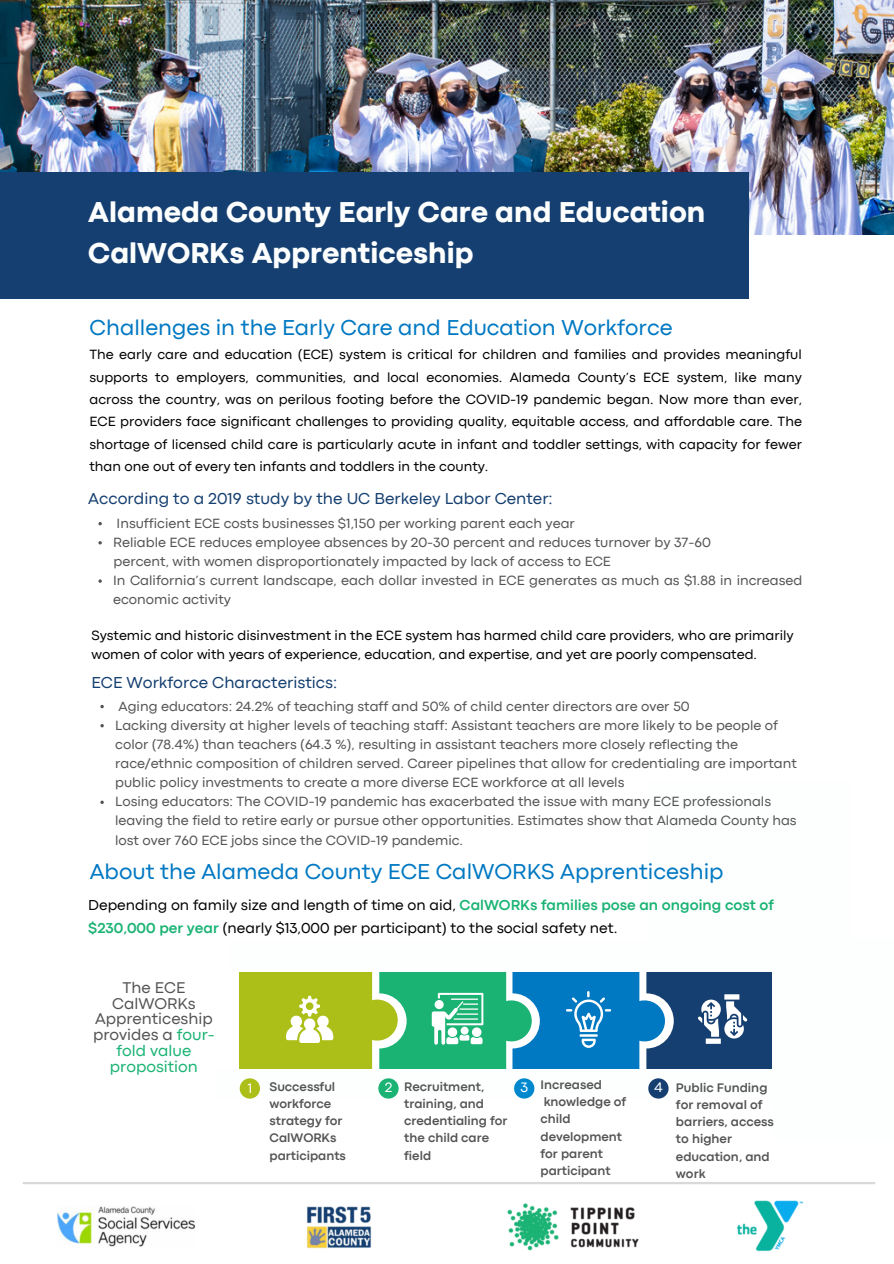
<style>
.page{position:relative;width:894px;height:1264px;background:#fff}
.page>*{position:absolute;margin:0;border:0;box-sizing:border-box;transform-origin:0 0}
.t1{font:800 30px/41.7px "Codec Pro";color:#fdfefe}
.t2{font:22.5px "Codec Pro";color:#0078c2}
.t3{font:16.5px "Codec Pro";color:#153f70}
.t4{font:16.2px/15.8px "Codec Pro";color:#545454;text-align:center}
.t5{font:15px/23.7px "Codec Pro";color:#000}
.t6{font:14.25px "Codec Pro";color:#fdfefe}
.t7{font:13.95px/19.2px "Codec Pro";color:#545454}
.t8{font:13.95px/22.4px "Codec Pro";color:#000;text-align:justify}
.t9{font:700 12.9px/17.2px "Codec Pro";color:#545454}
.s1{font-weight:700;color:#1ab374}
.s2{color:#1ab374}
</style>
<div class="page">
<hr style="left:24px;top:1181px;width:850px;height:3px;background:#d9d9d9">
<img style="left:57px;top:1200px;width:746px;height:51px">
<img style="left:0;top:0;width:893px;height:235px">
<div style="left:0;top:172px;width:749px;height:126px;background:#153f70"></div>
<svg style="left:276px;top:972px;width:496px;height:96px;background:#4e9988"></svg>
<div style="left:240px;top:942px;width:36px;height:154px;background:#acbf18"></div>
<div style="left:229px;top:942px;width:589px;height:29px;background:#fdfefe"></div>
<div style="left:216px;top:1068px;width:589px;height:30px;background:#fdfefe"></div>
<div style="left:240px;top:1078px;width:20px;height:20px;background:#acbf18;border-radius:50%"></div>
<svg style="left:98px;top:522px;width:4px;height:3px"></svg>
<svg style="left:98px;top:541px;width:4px;height:3px"></svg>
<svg style="left:98px;top:579px;width:4px;height:4px"></svg>
<svg style="left:100px;top:705px;width:4px;height:3px"></svg>
<svg style="left:100px;top:724px;width:4px;height:3px"></svg>
<svg style="left:100px;top:800px;width:4px;height:4px"></svg>
<div style="left:378px;top:1078px;width:20px;height:20px;background:#1ab374;border-radius:50%"></div>
<div style="left:514px;top:1078px;width:20px;height:20px;background:#0088cf;border-radius:50%"></div>
<div style="left:648px;top:1078px;width:20px;height:20px;background:#153f70;border-radius:50%"></div>
<p class="t1" style="left:88px;top:193px;width:618px">Alameda County Early Care and Education<br>CalWORKs Apprenticeship</p>
<p class="t2" style="left:89px;top:319px;width:584px">Challenges in the Early Care and Education Workforce</p>
<p class="t8" style="left:89px;top:344px;width:713px">The early care and education (ECE) system is critical for children and families and provides meaningful supports to employers, communities, and local economies. Alameda County’s ECE system, like many across the country, was on perilous footing before the COVID-19 pandemic began. Now more than ever, ECE providers face significant challenges to providing quality, equitable access, and affordable care. The shortage of licensed child care is particularly acute in infant and toddler settings, with capacity for fewer than one out of every ten infants and toddlers in the county.</p>
<p class="t3" style="left:88px;top:493px;width:466px">According to a 2019 study by the UC Berkeley Labor Center:</p>
<p class="t7" style="left:117px;top:514px;width:459px">Insufficient ECE costs businesses $1,150 per working parent each year</p>
<p class="t7" style="left:113px;top:533px;width:599px">Reliable ECE reduces employee absences by 20-30 percent and reduces turnover by 37-60</p>
<p class="t7" style="left:113px;top:572px;width:690px">In California’s current landscape, each dollar invested in ECE generates as much as $1.88 in increased economic activity</p>
<p class="t7" style="left:113px;top:552px;width:498px">percent, with women disproportionately impacted by lack of access to ECE</p>
<p class="t8" style="left:91px;top:627px;width:703px;line-height:19.2px">Systemic and historic disinvestment in the ECE system has harmed child care providers, who are primarily women of color with years of experience, education, and expertise, and yet are poorly compensated.</p>
<p class="t3" style="left:91px;top:677px;width:247px">ECE Workforce Characteristics:</p>
<p class="t7" style="left:118px;top:697px;width:572px">Aging educators: 24.2% of teaching staff and 50% of child center directors are over 50</p>
<p class="t7" style="left:115px;top:716px;width:683px">Lacking diversity at higher levels of teaching staff: Assistant teachers are more likely to be people of color (78.4%) than teachers (64.3 %), resulting in assistant teachers more closely reflecting the race/ethnic composition of children served. Career pipelines that allow for credentialing are important public policy investments to create a more diverse ECE workforce at all levels</p>
<p class="t7" style="left:115px;top:793px;width:682px">Losing educators: The COVID-19 pandemic has exacerbated the issue with many ECE professionals leaving the field to retire early or pursue other opportunities. Estimates show that Alameda County has lost over 760 ECE jobs since the COVID-19 pandemic.</p>
<p class="t2" style="left:90px;top:863px;width:635px">About the Alameda County ECE CalWORKS Apprenticeship</p>
<p class="t5" style="left:88px;top:894px;width:687px">Depending on family size and length of time on aid, <span class="s1">CalWORKs families pose an ongoing cost of $230,000 per year</span> (nearly $13,000 per participant) to the social safety net.</p>
<p class="t4" style="left:93px;top:980px;width:123px">The ECE<br>CalWORKs<br>Apprenticeship provides a <span class="s2">four&shy;fold value proposition</span></p>
<p class="t9" style="left:540px;top:1076px;width:87px">Increased knowledge of child development for parent participant</p>
<p class="t9" style="left:675px;top:1079px;width:99px">Public Funding for removal of barriers, access to higher education, and work</p>
<p class="t9" style="left:269px;top:1078px;width:78px">Successful workforce strategy for<br>CalWORKs participants</p>
<p class="t9" style="left:404px;top:1078px;width:105px">Recruitment, training, and credentialing for the child care field</p>
<p class="t6" style="left:247px;top:1082px;width:6px">1</p>
<p class="t6" style="left:384px;top:1082px;width:9px">2</p>
<p class="t6" style="left:520px;top:1082px;width:9px">3</p>
<p class="t6" style="left:654px;top:1082px;width:10px">4</p>
</div>
